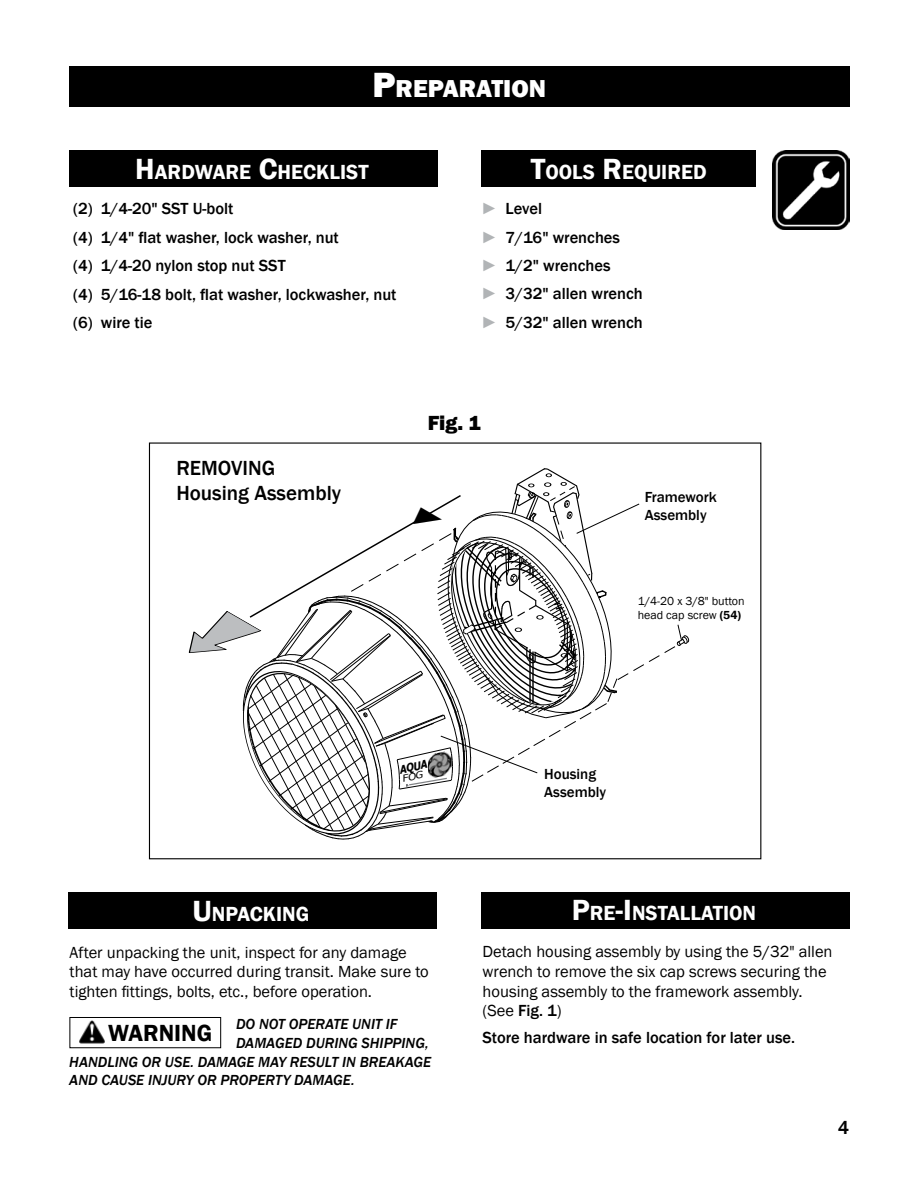
<style>
.page{position:relative;width:918px;height:1188px;background:#fff}
.page>*{position:absolute;margin:0;border:0;box-sizing:border-box;transform-origin:0 0}
.t1{font:800 25.2px "Franklin Gothic";color:#fff}
.t2{font:600 24px "Franklin Gothic";color:#000}
.t3{font:600 21px "Franklin Gothic";color:#fff}
.t4{font:500 21px/25.2px "Franklin Gothic";color:#000}
.t5{font:800 21px "Franklin Gothic";color:#000}
.t6{font:500 19.5px "Franklin Gothic";color:#000}
.t7{font:16.5px/19.8px "Franklin Gothic";color:#000}
.t8{font:500 16.5px/28.5px "Franklin Gothic";color:#000}
.t9{font:italic 500 15px "Franklin Gothic";color:#000}
.t10{font:500 15px/18px "Franklin Gothic";color:#000}
.t11{font:12px/14.4px "Franklin Gothic";color:#000}
.t12{font:italic 700 11.1px "Tahoma";color:#000;scale:.9 1}
.s1{font-size:36px}
.s2{font-size:30px}
.s3{color:#b1b4b6}
.s4{font-weight:600}
.s5{font-weight:500}
</style>
<div class="page">
<div style="left:69px;top:66px;width:780px;height:40px;background:#000"></div>
<div style="left:69px;top:151px;width:369px;height:36px;background:#000"></div>
<div style="left:481px;top:151px;width:275px;height:36px;background:#000"></div>
<img style="left:773px;top:150px;width:76px;height:79px">
<div style="left:68px;top:893px;width:368px;height:36px;background:#000"></div>
<div style="left:481px;top:893px;width:368px;height:36px;background:#000"></div>
<img style="left:79px;top:1020px;width:25px;height:24px">
<div style="left:70px;top:1017px;width:151px;height:31px;border:1px solid #000"></div>
<svg style="left:188px;top:468px;width:501px;height:372px"></svg>
<h1 class="t1" style="left:373px;top:72px;width:175px"><span class="s1">P</span>REPARATION</h1>
<p class="t3" style="left:135px;top:159px;width:235px"><span class="s2">H</span>ARDWARE <span class="s2">C</span>HECKLIST</p>
<p class="t3" style="left:531px;top:159px;width:178px"><span class="s2">T</span>OOLS <span class="s2">R</span> EQUIRED</p>
<p class="t8" style="left:73px;top:195px;width:325px">(2) 1/4-20" SST U-bolt<br>(4) 1/4" flat washer, lock washer, nut<br>(4) 1/4-20 nylon stop nut SST<br>(4) 5/16-18 bolt, flat washer, lockwasher, nut (6) wire tie</p>
<p class="t8" style="left:481px;top:194px;width:163px"><span class="s3">►</span> Level<br><span class="s3">►</span> 7/16" wrenches<br><span class="s3">►</span> 1/2" wrenches<br><span class="s3">►</span> 3/32" allen wrench <span class="s3">►</span> 5/32" allen wrench</p>
<p class="t4" style="left:176px;top:456px;width:166px">REMOVING<br>Housing Assembly</p>
<p class="t5" style="left:428px;top:410px;width:55px">Fig. 1</p>
<p class="t12" style="left:398px;top:762px;width:33px;rotate:-12deg">AQUA</p>
<p class="t10" style="left:645px;top:488px;width:74px">Framework<br>Assembly</p>
<p class="t11" style="left:638px;top:594px;width:108px">1/4-20 x 3/8" button head cap screw <span class="s4">(54)</span></p>
<p class="t10" style="left:544px;top:765px;width:63px">Housing<br>Assembly</p>
<p class="t3" style="left:192px;top:901px;width:118px"><span class="s2">U</span> NPACKING</p>
<p class="t3" style="left:572px;top:900px;width:186px"><span class="s2">P</span>RE<span class="s2">-I</span> NSTALLATION</p>
<p class="t7" style="left:483px;top:942px;width:351px">Detach housing assembly by using the 5/32" allen wrench to remove the six cap screws securing the housing assembly to the framework assembly. (See <span class="s5">Fig. 1</span>)</p>
<p class="t8" style="left:483px;top:1023px;width:314px">Store hardware in safe location for later use.</p>
<p class="t7" style="left:70px;top:943px;width:361px">After unpacking the unit, inspect for any damage that may have occurred during transit. Make sure to tighten fittings, bolts, etc., before operation.</p>
<p class="t9" style="left:236px;top:1015px;width:163px">DO NOT OPERATE UNIT IF</p>
<p class="t9" style="left:236px;top:1034px;width:194px">DAMAGED DURING SHIPPING,</p>
<p class="t9" style="left:69px;top:1052px;width:363px">HANDLING OR USE. DAMAGE MAY RESULT IN BREAKAGE</p>
<p class="t9" style="left:69px;top:1071px;width:287px">AND CAUSE INJURY OR PROPERTY DAMAGE.</p>
<h2 class="t2" style="left:108px;top:1019px;width:105px">WARNING</h2>
<p class="t6" style="left:838px;top:1115px;width:13px">4</p>
</div>
